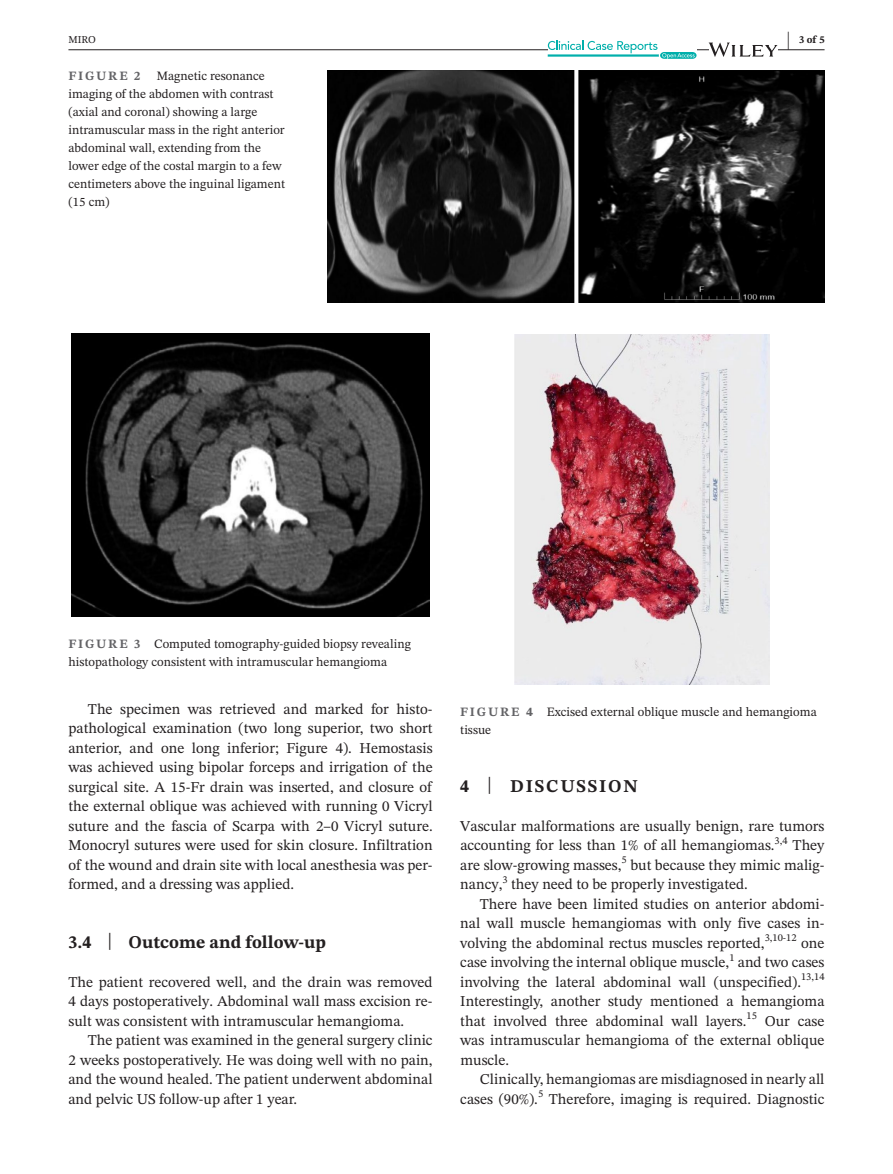
<style>
.page{position:relative;width:893px;height:1174px;background:#fff}
.page>*{position:absolute;margin:0;border:0;box-sizing:border-box;transform-origin:0 0}
.t1{font:700 21px "STIX Two Text";color:#231f20;scale:.42 1}
.t2{font:700 18px "STIX Two Text";color:#231f20}
.t3{font:700 18px "STIX Two Text";letter-spacing:.1em;color:#231f20}
.t4{font:15px/19.5px "STIX Two Text";color:#231f20;text-align:justify}
.t5{font:12.75px/18px "STIX Two Text";color:#231f20}
.t6{font:700 12.75px "STIX Two Text";letter-spacing:.14em;color:#636366}
.t7{font:10.5px "STIX Two Text";color:#231f20}
.t8{font:700 10.5px "STIX Two Text";color:#231f20}
.s1{font-weight:700;color:#636366}
.s2{font-weight:400;font-size:23.7px}
</style>
<div class="page">
<hr style="left:68px;top:49px;width:756px;height:1px;background:#231f20">
<svg style="left:548px;top:41px;width:148px;height:18px"></svg>
<svg style="left:709px;top:43px;width:68px;height:14px"></svg>
<img style="left:327px;top:70px;width:497px;height:232px">
<div style="left:68px;top:333px;width:365px;height:283px;background:linear-gradient(to bottom,#fff,#fff)"></div>
<img style="left:72px;top:333px;width:357px;height:283px">
<img style="left:515px;top:334px;width:255px;height:350px">
<h1 class="t1" style="left:787px;top:24px;width:8px">|</h1>
<p class="t7" style="left:68px;top:32px;width:29px">MIRO</p>
<p class="t8" style="left:799px;top:32px;width:27px">3 of 5</p>
<p class="t5" style="left:68px;top:66px;width:218px;text-indent:88px">Magnetic resonance imaging of the abdomen with contrast (axial and coronal) showing a large intramuscular mass in the right anterior abdominal wall, extending from the lower edge of the costal margin to a few centimeters above the inguinal ligament (15 cm)</p>
<p class="t6" style="left:68px;top:66px;width:73px">FIGURE 2</p>
<p class="t5" style="left:68px;top:635px;width:344px"><span class="s1">FIGURE 3</span> Computed tomography-guided biopsy revealing histopathology consistent with intramuscular hemangioma</p>
<p class="t4" style="left:68px;top:699px;width:366px;text-indent:20px">The specimen was retrieved and marked for histo&shy;pathological examination (two long superior, two short anterior, and one long inferior; Figure 4). Hemostasis was achieved using bipolar forceps and irrigation of the surgical site. A 15-Fr drain was inserted, and closure of the external oblique was achieved with running 0 Vicryl suture and the fascia of Scarpa with 2–0 Vicryl suture.<br>Monocryl sutures were used for skin closure. Infiltration of the wound and drain site with local anesthesia was per&shy;formed, and a dressing was applied.</p>
<p class="t2" style="left:68px;top:929px;width:259px">3.4 <span class="s2">|</span> Outcome and follow-up</p>
<p class="t4" style="left:68px;top:972px;width:366px">The patient recovered well, and the drain was removed 4 days postoperatively. Abdominal wall mass excision re&shy;sult was consistent with intramuscular hemangioma.</p>
<p class="t4" style="left:68px;top:1030px;width:366px;text-indent:19px">The patient was examined in the general surgery clinic 2 weeks postoperatively. He was doing well with no pain, and the wound healed. The patient underwent abdominal and pelvic US follow-up after 1 year.</p>
<p class="t5" style="left:460px;top:703px;width:358px"><span class="s1">FIGURE 4</span> Excised external oblique muscle and hemangioma tissue</p>
<p class="t3" style="left:460px;top:773px;width:179px">4 <span class="s2">|</span> DISCUSSION</p>
<p class="t4" style="left:460px;top:816px;width:366px">Vascular malformations are usually benign, rare tumors accounting for less than 1% of all hemangiomas.</p>
<p class="t7" style="left:775px;top:832px;width:15px">3,4</p>
<p class="t4" style="left:793px;top:835px;width:33px">They</p>
<p class="t4" style="left:460px;top:855px;width:163px">are slow-growing masses,</p>
<p class="t7" style="left:622px;top:852px;width:7px">5</p>
<p class="t4" style="left:630px;top:855px;width:196px">but because they mimic malig-</p>
<p class="t4" style="left:460px;top:874px;width:44px">nancy,</p>
<p class="t7" style="left:502px;top:871px;width:7px">3</p>
<p class="t4" style="left:511px;top:874px;width:238px">they need to be properly investigated.</p>
<p class="t4" style="left:480px;top:894px;width:346px">There have been limited studies on anterior abdomi-</p>
<p class="t4" style="left:460px;top:913px;width:366px">nal wall muscle hemangiomas with only five cases in-</p>
<p class="t4" style="left:460px;top:933px;width:306px">volving the abdominal rectus muscles reported,</p>
<p class="t7" style="left:765px;top:930px;width:33px">3,10-12</p>
<p class="t4" style="left:801px;top:933px;width:25px">one</p>
<p class="t4" style="left:460px;top:952px;width:271px">case involving the internal oblique muscle,</p>
<p class="t7" style="left:729px;top:949px;width:7px">1</p>
<p class="t4" style="left:460px;top:952px;width:366px;text-indent:277px">and two cases involving the lateral abdominal wall (unspecified).</p>
<p class="t7" style="left:801px;top:969px;width:25px">13,14</p>
<p class="t4" style="left:460px;top:991px;width:366px">Interestingly, another study mentioned a hemangioma that involved three abdominal wall layers.</p>
<p class="t7" style="left:746px;top:1008px;width:12px">15</p>
<p class="t4" style="left:460px;top:1011px;width:366px;text-indent:304px">Our case was intramuscular hemangioma of the external oblique muscle.</p>
<p class="t4" style="left:460px;top:1069px;width:366px;text-indent:20px">Clinically, hemangiomas are misdiagnosed in nearly all cases (90%).</p>
<p class="t7" style="left:538px;top:1086px;width:7px">5</p>
<p class="t4" style="left:549px;top:1089px;width:277px">Therefore, imaging is required. Diagnostic</p>
</div>
